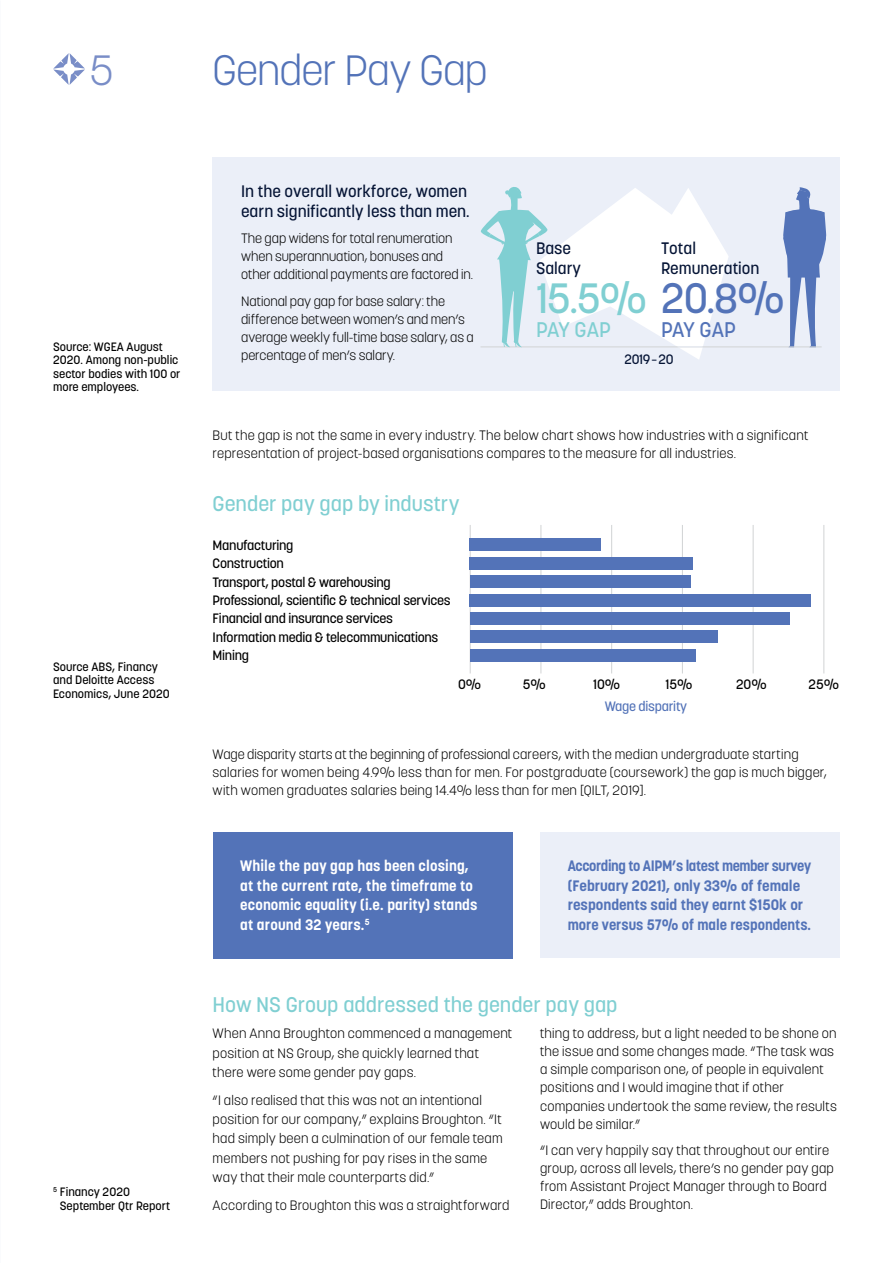
<style>
.page{position:relative;width:893px;height:1263px;background:#fff}
.page>*{position:absolute;margin:0;border:0;box-sizing:border-box;transform-origin:0 0}
.t1{font:300 42px "Korolev";letter-spacing:-.02em;color:#5373b8}
.t2{font:500 42px "Korolev";color:#80cfd2}
.t3{font:300 42px "Korolev";color:#798dc7}
.t4{font:500 21px "Korolev";color:#80cfd2}
.t5{font:500 21px "Korolev";letter-spacing:-.02em;color:#5373b8}
.t6{font:500 16.5px/19.5px "Korolev";color:#051435}
.t7{font:700 15px/19.5px "Korolev";color:#5373b8;scale:.96 1}
.t8{font:700 15px/19.5px "Korolev";letter-spacing:.01em;color:#fff}
.t9{font:300 13.5px/18.1px "Korolev";letter-spacing:.015em;color:#000}
.t10{font:300 13.5px/18px "Korolev";letter-spacing:-.005em;color:#000}
.t11{font:500 13.5px/18.5px "Korolev";letter-spacing:-.02em;color:#000}
.t12{font:500 13.5px "Korolev";letter-spacing:-.02em;color:#5373b8}
.t13{font:500 13.5px "Korolev";letter-spacing:-.02em;color:#051435}
.t14{font:500 12px/13.5px "Korolev";color:#000}
.s1{color:#5373b8}
</style>
<div class="page">
<div style="left:213px;top:157px;width:627px;height:234px;background:#ebeff8"></div>
<svg style="left:53px;top:53px;width:32px;height:32px"></svg>
<div style="left:213px;top:832px;width:299px;height:126px;background:#5373b8"></div>
<div style="left:540px;top:832px;width:300px;height:125px;background:#ebeff8"></div>
<hr style="left:470px;top:525px;width:1px;height:148px;background:#d1d3d4">
<hr style="left:541px;top:525px;width:1px;height:148px;background:#d1d3d4">
<hr style="left:611px;top:525px;width:1px;height:148px;background:#d1d3d4">
<hr style="left:682px;top:525px;width:1px;height:148px;background:#d1d3d4">
<hr style="left:753px;top:525px;width:1px;height:148px;background:#d1d3d4">
<hr style="left:823px;top:525px;width:1px;height:148px;background:#d1d3d4">
<div style="left:470px;top:649px;width:225px;height:13px;background:#5373b8"></div>
<div style="left:470px;top:630px;width:247px;height:13px;background:#5373b8"></div>
<div style="left:470px;top:612px;width:320px;height:13px;background:#5373b8"></div>
<div style="left:470px;top:593px;width:341px;height:13px;background:#5373b8"></div>
<div style="left:470px;top:575px;width:220px;height:13px;background:#5373b8"></div>
<div style="left:470px;top:557px;width:223px;height:13px;background:#5373b8"></div>
<div style="left:470px;top:538px;width:131px;height:13px;background:#5373b8"></div>
<svg style="left:783px;top:187px;width:43px;height:159px"></svg>
<hr style="left:480px;top:346px;width:342px;height:1px;background:#d1d3d4">
<svg style="left:480px;top:187px;width:249px;height:172px"></svg>
<h1 class="t3" style="left:90px;top:44px;width:26px">5</h1>
<h1 class="t1" style="left:213px;top:43px;width:277px">Gender Pay Gap</h1>
<p class="t14" style="left:53px;top:340px;width:129px">Source: WGEA August<br>2020. Among non-public sector bodies with 100 or more employees.</p>
<p class="t14" style="left:53px;top:660px;width:118px">Source ABS, Financy and Deloitte Access<br>Economics, June 2020</p>
<p class="t14" style="left:60px;top:1185px;width:112px;text-indent:-7px"><sup>5</sup> Financy 2020<br>September Qtr Report</p>
<p class="t6" style="left:241px;top:182px;width:230px">In the overall workforce, women earn significantly less than men.</p>
<p class="t10" style="left:241px;top:230px;width:234px">The gap widens for total renumeration when superannuation, bonuses and other additional payments are factored in.</p>
<p class="t10" style="left:241px;top:292px;width:234px">National pay gap for base salary: the difference between women’s and men’s average weekly full-time base salary, as a percentage of men’s salary.</p>
<p class="t6" style="left:661px;top:239px;width:100px">Total<br>Remuneration</p>
<p class="t6" style="left:536px;top:239px;width:47px">Base<br>Salary</p>
<h1 class="t2" style="left:536px;top:271px;width:250px">15.5% <span class="s1">20.8%</span></h1>
<h2 class="t4" style="left:536px;top:316px;width:77px">PAY GAP</h2>
<h2 class="t5" style="left:661px;top:316px;width:77px">PAY GAP</h2>
<p class="t13" style="left:624px;top:350px;width:51px">2019–20</p>
<p class="t9" style="left:213px;top:427px;width:597px">But the gap is not the same in every industry. The below chart shows how industries with a significant representation of project-based organisations compares to the measure for all industries.</p>
<h2 class="t4" style="left:213px;top:491px;width:248px">Gender pay gap by industry</h2>
<p class="t11" style="left:213px;top:536px;width:82px">Manufacturing</p>
<p class="t11" style="left:213px;top:554px;width:73px">Construction</p>
<p class="t11" style="left:213px;top:573px;width:180px">Transport, postal &amp; warehousing</p>
<p class="t11" style="left:213px;top:591px;width:240px">Professional, scientific &amp; technical services</p>
<p class="t11" style="left:213px;top:609px;width:227px">Financial and insurance services<br>Information media &amp; telecommunications</p>
<p class="t11" style="left:213px;top:646px;width:38px">Mining</p>
<p class="t11" style="left:458px;top:675px;width:25px">0%</p>
<p class="t11" style="left:523px;top:675px;width:25px">5%</p>
<p class="t11" style="left:593px;top:675px;width:29px">10%</p>
<p class="t11" style="left:665px;top:675px;width:29px">15%</p>
<p class="t11" style="left:736px;top:675px;width:32px">20%</p>
<p class="t11" style="left:808px;top:675px;width:32px">25%</p>
<p class="t12" style="left:605px;top:698px;width:84px">Wage disparity</p>
<p class="t9" style="left:213px;top:745px;width:616px">Wage disparity starts at the beginning of professional careers, with the median undergraduate starting salaries for women being 4.9% less than for men. For postgraduate (coursework) the gap is much bigger, with women graduates salaries being 14.4% less than for men [QILT, 2019].</p>
<p class="t8" style="left:240px;top:856px;width:239px">While the pay gap has been closing, at the current rate, the timeframe to economic equality (i.e. parity) stands at around 32 years.<sup>5</sup></p>
<p class="t7" style="left:568px;top:856px;width:255px">According to AIPM’s latest member survey (February 2021), only 33% of female respondents said they earnt $150k or more versus 57% of male respondents.</p>
<h2 class="t4" style="left:213px;top:991px;width:407px">How NS Group addressed the gender pay gap</h2>
<p class="t9" style="left:213px;top:1024px;width:301px;line-height:19.4px">When Anna Broughton commenced a management position at NS Group, she quickly learned that there were some gender pay gaps.</p>
<p class="t9" style="left:213px;top:1090px;width:291px;line-height:19.4px">“I also realised that this was not an intentional position for our company,” explains Broughton. “It had simply been a culmination of our female team members not pushing for pay rises in the same way that their male counterparts did.”</p>
<p class="t9" style="left:213px;top:1196px;width:298px">According to Broughton this was a straightforward</p>
<p class="t9" style="left:540px;top:1024px;width:298px">thing to address, but a light needed to be shone on the issue and some changes made. “The task was a simple comparison one, of people in equivalent positions and I would imagine that if other companies undertook the same review, the results would be similar.”</p>
<p class="t9" style="left:540px;top:1141px;width:295px">“I can very happily say that throughout our entire group, across all levels, there’s no gender pay gap from Assistant Project Manager through to Board Director,” adds Broughton.</p>
</div>
